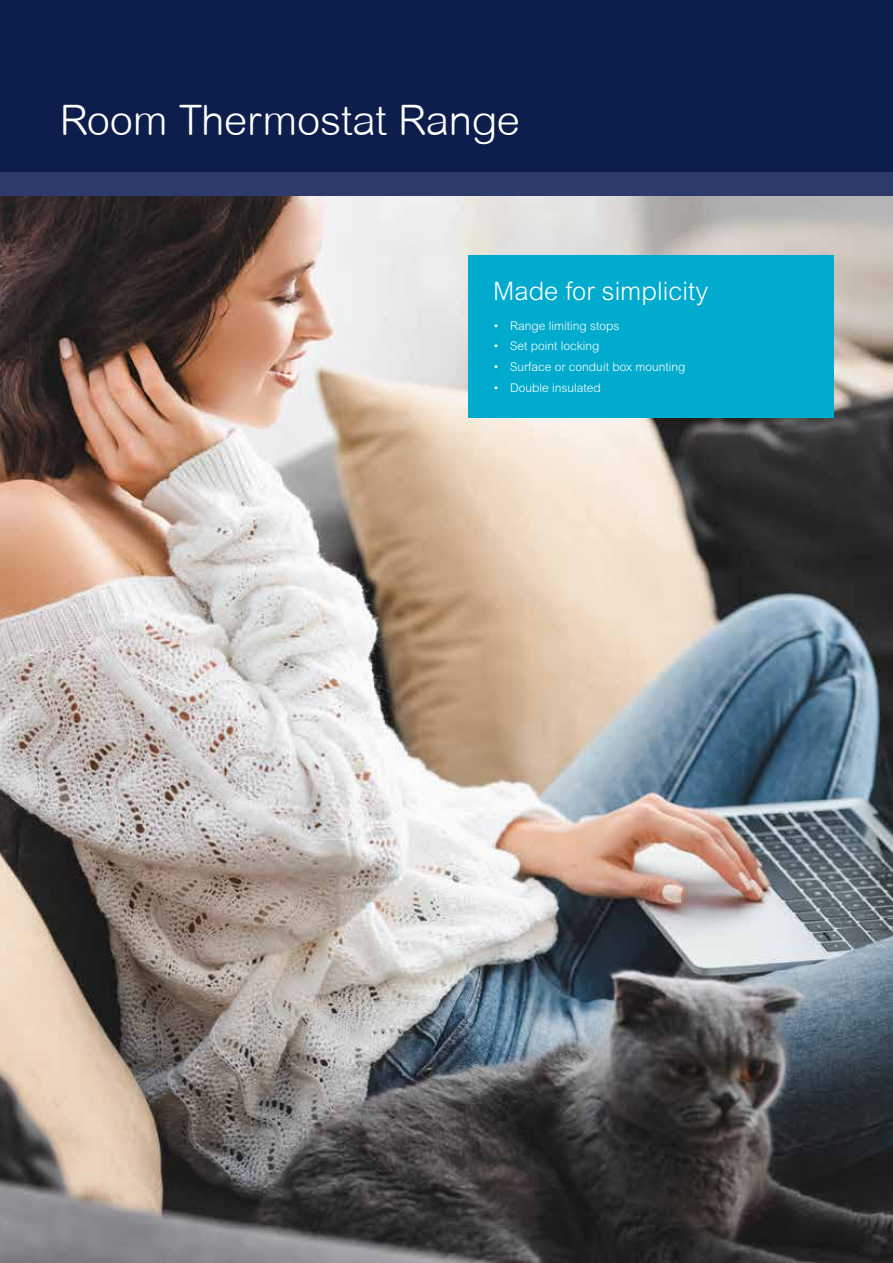
<style>
.page{position:relative;width:893px;height:1263px;background:#fff}
.page>*{position:absolute;margin:0;border:0;box-sizing:border-box;transform-origin:0 0}
.t1{font:300 42px "Arial Rounded MT";letter-spacing:-.005em;color:#fff}
.t2{font:300 25.5px "Arial MT Std";color:#fff}
.t3{font:300 12px "Arial MT Std";color:#fff}
</style>
<div class="page">
<img style="left:0;top:195px;width:893px;height:1068px">
<div style="left:468px;top:255px;width:365px;height:162px;background:#00abcd"></div>
<div style="left:0;top:19px;width:893px;height:176px;background:#2e3a69"></div>
<div style="left:0;top:0;width:893px;height:171px;background:#0d1e4d"></div>
<h1 class="t1" style="left:60px;top:96px;width:462px">Room Thermostat Range</h1>
<h2 class="t2" style="left:493px;top:277px;width:216px">Made for simplicity</h2>
<p class="t3" style="left:493px;top:318px;width:128px">• Range limiting stops</p>
<p class="t3" style="left:493px;top:339px;width:108px">• Set point locking</p>
<p class="t3" style="left:493px;top:360px;width:194px">• Surface or conduit box mounting</p>
<p class="t3" style="left:493px;top:381px;width:109px">• Double insulated</p>
</div>
